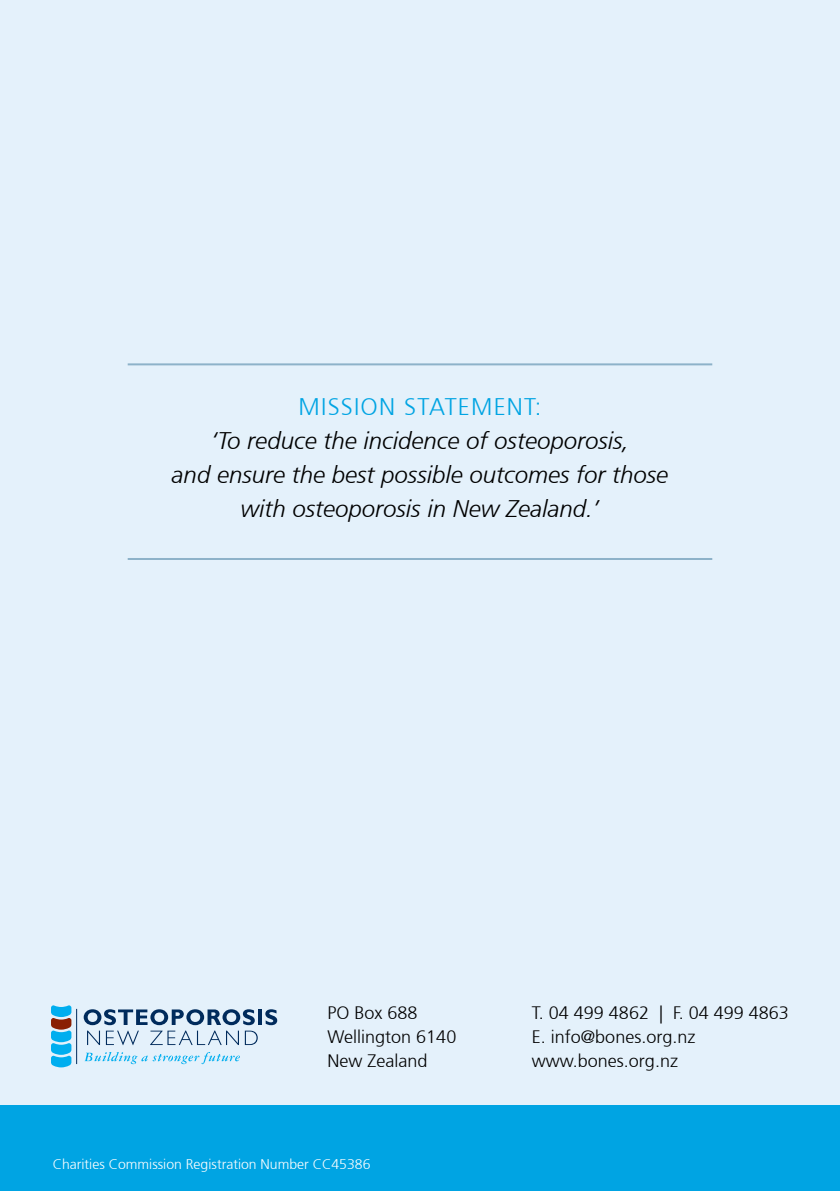
<style>
.page{position:relative;width:840px;height:1191px;background:#fff}
.page>*{position:absolute;margin:0;border:0;box-sizing:border-box;transform-origin:0 0}
.t1{font:italic 300 24px/34px "Frutiger";color:#000;text-align:center}
.t2{font:300 24px "Frutiger";letter-spacing:.05em;color:#00a4e3}
.t3{font:300 18px/24px "Frutiger";color:#000}
.t4{font:300 14px "Frutiger";color:#fff}
</style>
<div class="page">
<div style="left:0;top:0;width:839px;height:1191px;background:#e4f1fb"></div>
<div style="left:0;top:1105px;width:839px;height:86px;background:#00a4e3"></div>
<svg style="left:85px;top:1052px;width:155px;height:12px"></svg>
<hr style="left:258px;top:1009px;width:4px;height:16px;background:#002b5c">
<svg style="left:265px;top:1009px;width:12px;height:16px"></svg>
<hr style="left:76px;top:1009px;width:1px;height:55px;background:#002b5c">
<svg style="left:51px;top:1005px;width:20px;height:62px"></svg>
<svg style="left:84px;top:1009px;width:173px;height:36px"></svg>
<hr style="left:128px;top:363px;width:583px;height:2px;background:#8db2c9">
<hr style="left:128px;top:558px;width:583px;height:2px;background:#8db2c9">
<p class="t2" style="left:298px;top:393px;width:244px">MISSION STATEMENT:</p>
<p class="t1" style="left:171px;top:424px;width:498px">‘To reduce the incidence of osteoporosis,<br>and ensure the best possible outcomes for those with osteoporosis in New Zealand.’</p>
<p class="t3" style="left:327px;top:1001px;width:130px">PO Box 688<br>Wellington 6140<br>New Zealand</p>
<p class="t4" style="left:53px;top:1156px;width:319px">Charities Commission Registration Number CC45386</p>
<p class="t3" style="left:531px;top:1001px;width:258px">T. 04 499 4862 | F. 04 499 4863<br>E. info@bones.org.nz www.bones.org.nz</p>
</div>
